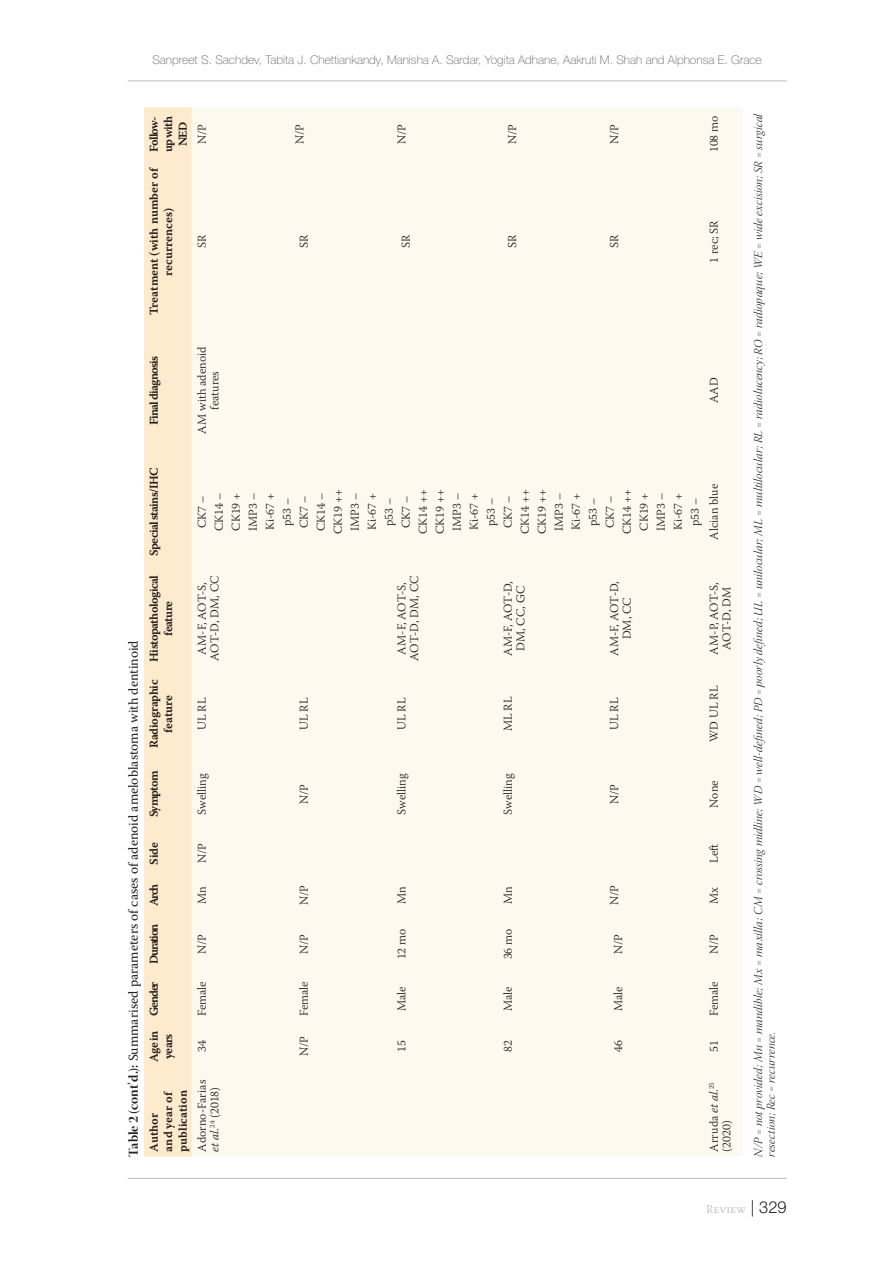
<style>
.page{position:relative;width:893px;height:1263px;background:#fff}
.page>*{position:absolute;margin:0;border:0;box-sizing:border-box;transform-origin:0 0}
.t1{font:13.5px "Warnock Pro";color:#231f20}
.t2{font:300 12px/17px "Warnock Pro";color:#231f20;text-align:center}
.t3{font:12px/12.8px "Warnock Pro Light It Disp";letter-spacing:.015em;color:#231f20}
.t4{font:12px/14.4px "Warnock Pro Semibold Capt";letter-spacing:-.05em;color:#231f20;text-align:center}
.t5{font:100 12px "Helvetica Neue LT Pro";color:#636366}
.t6{font:300 12px "Warnock Pro";letter-spacing:.005em;color:#bcbdc0}
.s1{font-family:"Warnock Pro Bold Disp"}
.s2{font-weight:300;font-size:14.25px}
.s3{font-style:italic}
.s4{font-family:"Helvetica Neue LT Pro";font-size:16.5px;color:#231f20}
</style>
<div class="page">
<hr style="left:128px;top:81px;width:659px;height:1px;background:#bcbdc0">
<hr style="left:128px;top:1178px;width:659px;height:1px;background:#bcbdc0">
<div style="left:144px;top:107px;width:48px;height:1050px;background:#feeacc"></div>
<div style="left:192px;top:107px;width:550px;height:1050px;background:#fef9ef"></div>
<p class="t5" style="left:152px;top:53px;width:611px">Sanpreet S. Sachdev, Tabita J. Chettiankandy, Manisha A. Sardar, Yogita Adhane, Aakruti M. Shah and Alphonsa E. Grace</p>
<p class="t1" style="left:125px;top:1157px;width:518px;rotate:-90deg"><span class="s1">Table 2 (cont</span><span class="s2">’</span><span class="s1">d.):</span> Summarised parameters of cases of adenoid ameloblastoma with dentinoid</p>
<p class="t2" style="left:705px;top:152px;width:38px;rotate:-90deg">108 mo</p>
<p class="t3" style="left:753px;top:1157px;width:1045px;rotate:-90deg">N/P = not provided; Mn = mandible; Mx = maxilla; CM = crossing midline; WD = well-defined; PD = poorly defined; UL = unilocular; ML = multilocular; RL = radiolucency; RO = radiopaque; WE = wide excision; SR = surgical resection; Rec = recurrence.</p>
<p class="t4" style="left:147px;top:152px;width:37px;rotate:-90deg">Follow&shy;up with<br>NED</p>
<p class="t2" style="left:193px;top:144px;width:22px;rotate:-90deg">N/P</p>
<p class="t2" style="left:291px;top:144px;width:22px;rotate:-90deg">N/P</p>
<p class="t2" style="left:393px;top:144px;width:22px;rotate:-90deg">N/P</p>
<p class="t2" style="left:503px;top:144px;width:22px;rotate:-90deg">N/P</p>
<p class="t2" style="left:605px;top:144px;width:22px;rotate:-90deg">N/P</p>
<p class="t4" style="left:147px;top:315px;width:149px;rotate:-90deg">Treatment (with number of recurrences)</p>
<p class="t2" style="left:705px;top:263px;width:44px;rotate:-90deg">1 rec; SR</p>
<p class="t2" style="left:193px;top:248px;width:15px;rotate:-90deg">SR</p>
<p class="t2" style="left:295px;top:248px;width:15px;rotate:-90deg">SR</p>
<p class="t2" style="left:397px;top:248px;width:15px;rotate:-90deg">SR</p>
<p class="t2" style="left:503px;top:248px;width:15px;rotate:-90deg">SR</p>
<p class="t2" style="left:605px;top:248px;width:15px;rotate:-90deg">SR</p>
<p class="t2" style="left:195px;top:434px;width:88px;line-height:12.8px;rotate:-90deg">AM with adenoid features</p>
<p class="t4" style="left:147px;top:425px;width:71px;rotate:-90deg">Final diagnosis</p>
<p class="t2" style="left:705px;top:403px;width:27px;rotate:-90deg">AAD</p>
<p class="t4" style="left:147px;top:556px;width:90px;rotate:-90deg">Special stains/IHC</p>
<p class="t2" style="left:705px;top:540px;width:57px;rotate:-90deg">Alcian blue</p>
<p class="t2" style="left:193px;top:534px;width:47px;rotate:-90deg">CK7 –<br>CK14 –<br>CK19 +<br>IMP3 –<br>Ki-67 + p53 –<br>CK7 –<br>CK14 –<br>CK19 ++<br>IMP3 –<br>Ki-67 + p53 –<br>CK7 –<br>CK14 ++<br>CK19 ++<br>IMP3 –<br>Ki-67 + p53 –<br>CK7 –<br>CK14 ++<br>CK19 ++<br>IMP3 –<br>Ki-67 + p53 –<br>CK7 –<br>CK14 ++<br>CK19 +<br>IMP3 –<br>Ki-67 + p53 –</p>
<p class="t4" style="left:147px;top:662px;width:88px;rotate:-90deg">Histopathological feature</p>
<p class="t2" style="left:195px;top:661px;width:86px;line-height:12.8px;rotate:-90deg">AM-F, AOT-S,<br>AOT-D, DM, CC</p>
<p class="t2" style="left:395px;top:661px;width:86px;line-height:12.8px;rotate:-90deg">AM-F, AOT-S,<br>AOT-D, DM, CC</p>
<p class="t2" style="left:501px;top:656px;width:76px;line-height:12.8px;rotate:-90deg">AM-F, AOT-D,<br>DM, CC, GC</p>
<p class="t2" style="left:607px;top:656px;width:76px;line-height:12.8px;rotate:-90deg">AM-F, AOT-D,<br>DM, CC</p>
<p class="t2" style="left:707px;top:654px;width:74px;line-height:12.8px;rotate:-90deg">AM-P, AOT-S,<br>AOT-D, DM</p>
<p class="t4" style="left:147px;top:748px;width:70px;rotate:-90deg">Radiographic feature</p>
<p class="t2" style="left:705px;top:742px;width:58px;rotate:-90deg">WD UL RL</p>
<p class="t2" style="left:193px;top:730px;width:34px;rotate:-90deg">UL RL</p>
<p class="t2" style="left:295px;top:730px;width:34px;rotate:-90deg">UL RL</p>
<p class="t2" style="left:393px;top:730px;width:34px;rotate:-90deg">UL RL</p>
<p class="t2" style="left:499px;top:731px;width:36px;rotate:-90deg">ML RL</p>
<p class="t2" style="left:605px;top:730px;width:34px;rotate:-90deg">UL RL</p>
<p class="t4" style="left:147px;top:817px;width:48px;rotate:-90deg">Symptom</p>
<p class="t2" style="left:193px;top:814px;width:42px;rotate:-90deg">Swelling</p>
<p class="t2" style="left:295px;top:804px;width:22px;rotate:-90deg">N/P</p>
<p class="t2" style="left:393px;top:814px;width:42px;rotate:-90deg">Swelling</p>
<p class="t2" style="left:499px;top:814px;width:42px;rotate:-90deg">Swelling</p>
<p class="t2" style="left:605px;top:804px;width:22px;rotate:-90deg">N/P</p>
<p class="t2" style="left:705px;top:808px;width:29px;rotate:-90deg">None</p>
<p class="t4" style="left:147px;top:865px;width:25px;rotate:-90deg">Side</p>
<p class="t2" style="left:705px;top:863px;width:21px;rotate:-90deg">Left</p>
<p class="t2" style="left:193px;top:863px;width:22px;rotate:-90deg">N/P</p>
<p class="t4" style="left:147px;top:906px;width:24px;rotate:-90deg">Arch</p>
<p class="t2" style="left:193px;top:904px;width:19px;rotate:-90deg">Mn</p>
<p class="t2" style="left:295px;top:905px;width:22px;rotate:-90deg">N/P</p>
<p class="t2" style="left:393px;top:904px;width:19px;rotate:-90deg">Mn</p>
<p class="t2" style="left:499px;top:904px;width:19px;rotate:-90deg">Mn</p>
<p class="t2" style="left:605px;top:905px;width:22px;rotate:-90deg">N/P</p>
<p class="t2" style="left:705px;top:904px;width:18px;rotate:-90deg">Mx</p>
<p class="t4" style="left:147px;top:964px;width:42px;rotate:-90deg">Duration</p>
<p class="t2" style="left:193px;top:954px;width:22px;rotate:-90deg">N/P</p>
<p class="t2" style="left:295px;top:954px;width:22px;rotate:-90deg">N/P</p>
<p class="t2" style="left:393px;top:959px;width:32px;rotate:-90deg">12 mo</p>
<p class="t2" style="left:499px;top:959px;width:32px;rotate:-90deg">36 mo</p>
<p class="t2" style="left:610px;top:954px;width:22px;rotate:-90deg">N/P</p>
<p class="t2" style="left:705px;top:954px;width:22px;rotate:-90deg">N/P</p>
<p class="t4" style="left:147px;top:1016px;width:36px;rotate:-90deg">Gender</p>
<p class="t2" style="left:193px;top:1016px;width:36px;rotate:-90deg">Female</p>
<p class="t2" style="left:295px;top:1016px;width:36px;rotate:-90deg">Female</p>
<p class="t2" style="left:393px;top:1011px;width:26px;rotate:-90deg">Male</p>
<p class="t2" style="left:499px;top:1011px;width:26px;rotate:-90deg">Male</p>
<p class="t2" style="left:610px;top:1011px;width:26px;rotate:-90deg">Male</p>
<p class="t2" style="left:705px;top:1016px;width:36px;rotate:-90deg">Female</p>
<p class="t4" style="left:147px;top:1062px;width:33px;text-align:left;rotate:-90deg">Age in years</p>
<p class="t2" style="left:193px;top:1052px;width:13px;rotate:-90deg">34</p>
<p class="t2" style="left:295px;top:1056px;width:22px;rotate:-90deg">N/P</p>
<p class="t2" style="left:393px;top:1052px;width:13px;rotate:-90deg">15</p>
<p class="t2" style="left:499px;top:1052px;width:13px;rotate:-90deg">82</p>
<p class="t2" style="left:610px;top:1052px;width:13px;rotate:-90deg">46</p>
<p class="t2" style="left:705px;top:1052px;width:13px;rotate:-90deg">51</p>
<p class="t2" style="left:195px;top:1151px;width:73px;line-height:12.8px;text-align:left;rotate:-90deg">Adorno-Farias <span class="s3">et al</span>.<sup>24</sup> (2018)</p>
<p class="t2" style="left:707px;top:1151px;width:71px;line-height:12.8px;text-align:left;rotate:-90deg">Arruda <span class="s3">et al</span>.<sup>25 </sup>(2020)</p>
<p class="t4" style="left:147px;top:1151px;width:63px;text-align:left;rotate:-90deg">Author and year of publication</p>
<p class="t6" style="left:706px;top:1201px;width:82px">Review <span class="s4">| 329</span></p>
</div>
